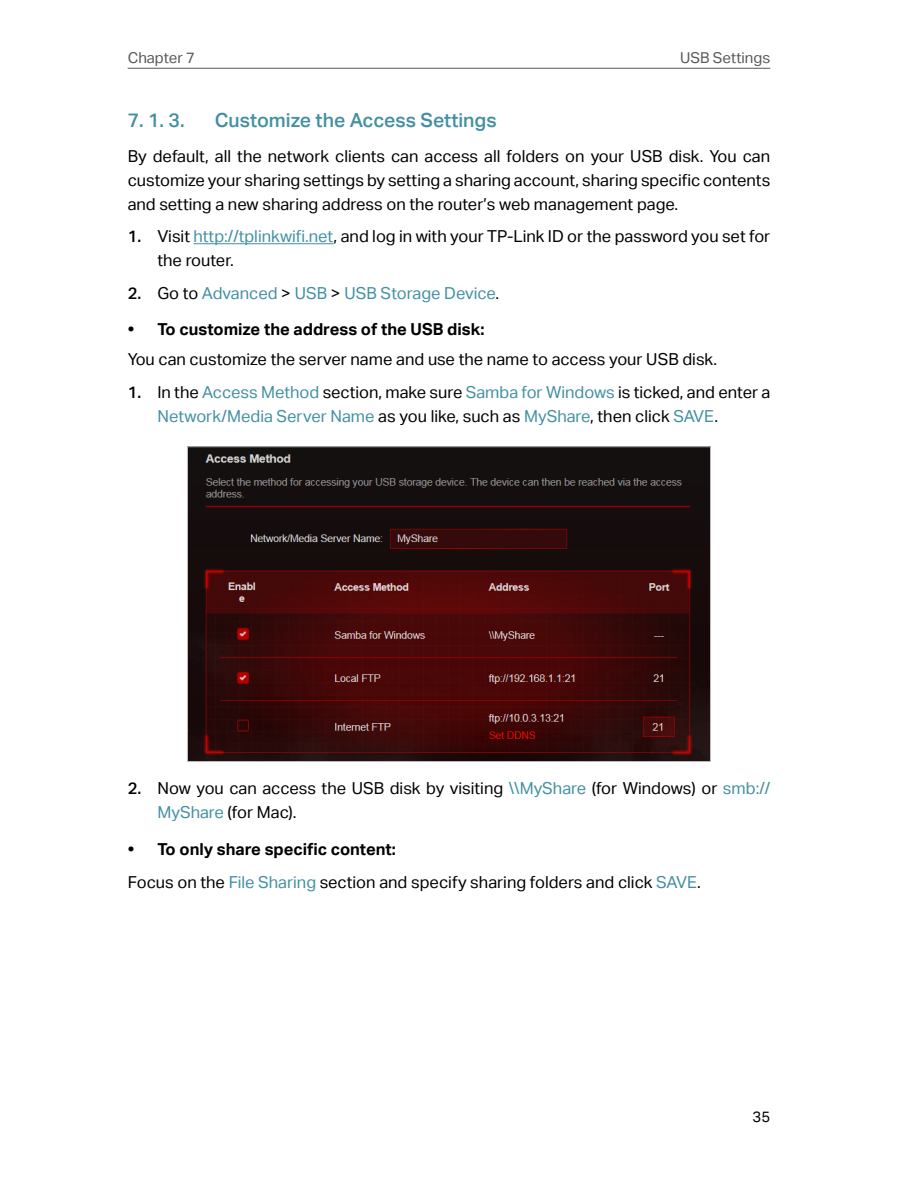
<style>
.page{position:relative;width:898px;height:1187px;background:#fff}
.page>*{position:absolute;margin:0;border:0;box-sizing:border-box;transform-origin:0 0}
.t1{font:19.5px "TP Link Aktiv Medium";color:#4290a2}
.正文{font:16.5px/24px "TP Link Aktiv Regular";color:#000}
._123_12pt_Reset{font:16.5px "TP Link Aktiv Regular";color:#000}
.t2{font:16.5px "TP Link Aktiv Bold";color:#000}
.t3{font:16.5px "TP Link Aktiv Regular";color:#4290a2}
.t4{font:15px "TP Link Aktiv Regular";color:#595757}
.t5{font:15px "TP Link Aktiv Regular";color:#000}
.s1{font-family:"TP Link Aktiv Medium"}
.s2{color:#4290a2}
.s3{font-family:"TP Link Aktiv Medium";color:#000}
.s4{color:#000}
</style>
<div class="page">
<hr style="left:128px;top:68px;width:642px;height:1px;background:#595757">
<hr style="left:193px;top:243px;width:140px;height:1px;background:#4290a2">
<img style="left:189px;top:448px;width:519px;height:311px">
<div style="left:187px;top:446px;width:523px;height:315px;border:1px solid #bfc0c0"></div>
<p class="t4" style="left:128px;top:49px;width:69px">Chapter 7</p>
<p class="t4" style="left:679px;top:49px;width:92px">USB Settings</p>
<p class="t1" style="left:128px;top:109px;width:56px">7. 1. 3.</p>
<p class="t1" style="left:215px;top:109px;width:283px">Customize the Access Settings</p>
<p class="正文" style="left:128px;top:144px;width:644px;text-align:justify">By default, all the network clients can access all folders on your USB disk. You can customize your sharing settings by setting a sharing account, sharing specific contents and setting a new sharing address on the router’s web management page.</p>
<p class="正文" style="left:157px;top:224px;width:614px;text-indent:-30px"><span class="s1">1.</span> Visit <span class="s2">http://tplinkwifi.net</span>, and log in with your TP-Link ID or the password you set for the router.</p>
<p class="t3" style="left:128px;top:283px;width:373px"><span class="s3">2.</span> <span class="s4">Go to</span> Advanced <span class="s4">&gt;</span> USB <span class="s4">&gt;</span> USB Storage Device<span class="s4">.</span></p>
<p class="t2" style="left:128px;top:320px;width:358px">• To customize the address of the USB disk:</p>
<p class="正文" style="left:128px;top:347px;width:590px">You can customize the server name and use the name to access your USB disk.</p>
<p class="正文" style="left:157px;top:380px;width:614px;text-indent:-30px"><span class="s1">1.</span> In the <span class="s2">Access Method</span> section, make sure <span class="s2">Samba for Windows</span> is ticked, and enter a<br><span class="s2">Network/Media Server Name</span> as you like, such as <span class="s2">MyShare</span>, then click <span class="s2">SAVE</span>.</p>
<p class="正文" style="left:157px;top:776px;width:614px;text-indent:-30px"><span class="s1">2.</span> Now you can access the USB disk by visiting <span class="s2">\\MyShare</span> (for Windows) or <span class="s2">smb://<br>MyShare</span> (for Mac).</p>
<p class="t2" style="left:128px;top:839px;width:269px">• To only share specific content:</p>
<p class="_123_12pt_Reset" style="left:128px;top:872px;width:574px">Focus on the <span class="s2">File Sharing</span> section and specify sharing folders and click <span class="s2">SAVE</span>.</p>
<p class="t5" style="left:752px;top:1107px;width:19px">35</p>
</div>
